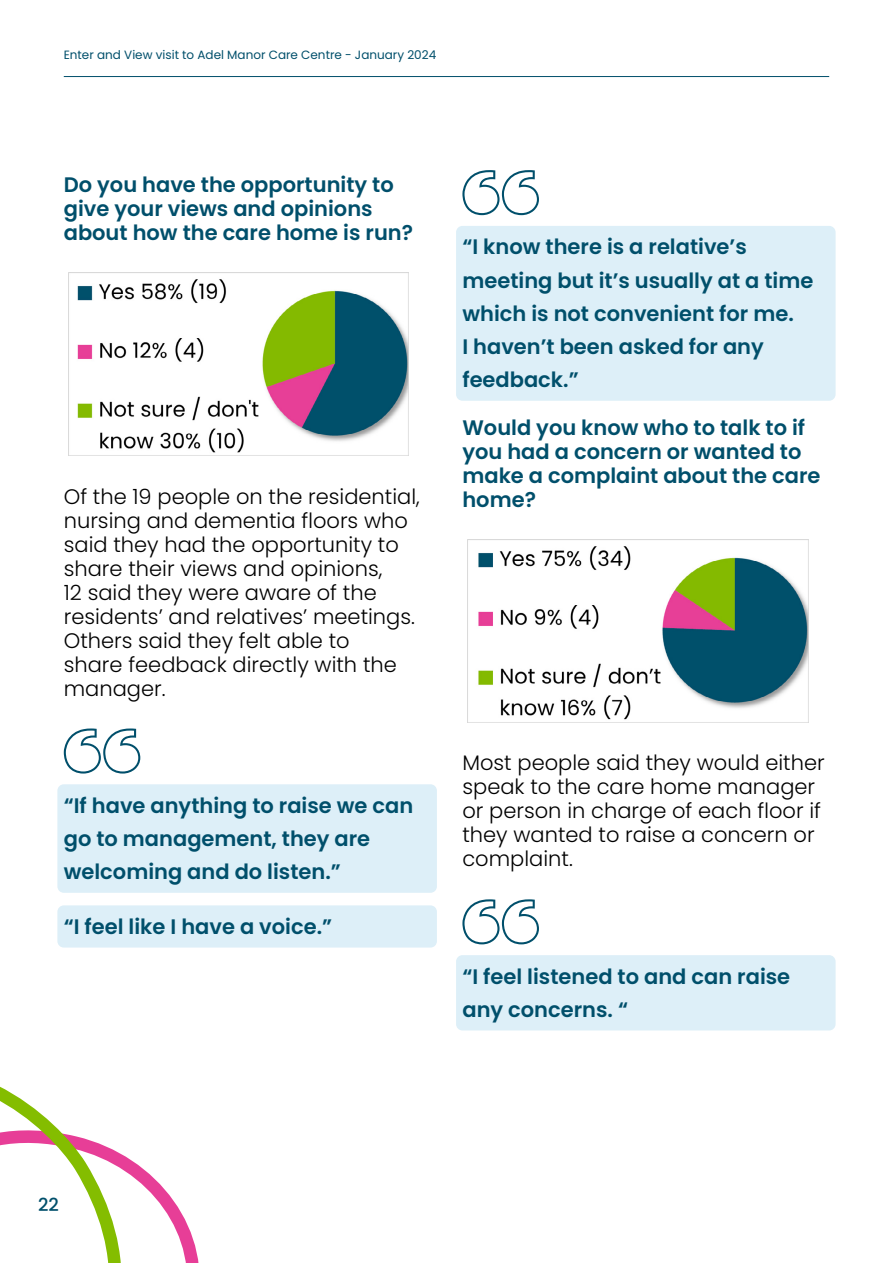
<style>
.page{position:relative;width:893px;height:1263px;background:#fff}
.page>*{position:absolute;margin:0;border:0;box-sizing:border-box;transform-origin:0 0}
.Graph_heading__H4_tag{font:600 21px/33.2px "Poppins";color:#004f6b}
.Body_Text{font:300 21px/24px "Poppins";color:#000}
.t1{font:500 18px "Poppins";color:#004f6b}
.t2{font:12px "Poppins";color:#004f6b}
</style>
<div class="page">
<hr style="left:64px;top:76px;width:765px;height:1px;background:#004f6b">
<svg style="left:0;top:1086px;width:199px;height:177px"></svg>
<div style="left:57px;top:784px;width:380px;height:109px;background:#ddeff8;border-radius:6px"></div>
<div style="left:57px;top:905px;width:380px;height:42px;background:#ddeff8;border-radius:6px"></div>
<img style="left:69px;top:272px;width:339px;height:181px">
<svg style="left:64px;top:728px;width:76px;height:45px"></svg>
<div style="left:456px;top:226px;width:380px;height:175px;background:#ddeff8;border-radius:6px"></div>
<div style="left:456px;top:955px;width:380px;height:75px;background:#ddeff8;border-radius:6px"></div>
<svg style="left:462px;top:170px;width:77px;height:45px"></svg>
<img style="left:467px;top:539px;width:341px;height:183px">
<svg style="left:462px;top:899px;width:77px;height:45px"></svg>
<p class="t2" style="left:64px;top:48px;width:374px">Enter and View visit to Adel Manor Care Centre - January 2024</p>
<h4 class="Graph_heading__H4_tag" style="left:64px;top:173px;width:351px;line-height:24px">Do you have the opportunity to give your views and opinions about how the care home is run?</h4>
<p class="Body_Text" style="left:64px;top:484px;width:357px">Of the 19 people on the residential, nursing and dementia floors who said they had the opportunity to share their views and opinions,<br>12 said they were aware of the residents’ and relatives’ meetings.<br>Others said they felt able to<br>share feedback directly with the manager.</p>
<p class="Graph_heading__H4_tag" style="left:64px;top:789px;width:351px">“If have anything to raise we can go to management, they are welcoming and do listen.”</p>
<p class="Graph_heading__H4_tag" style="left:64px;top:910px;width:270px">“I feel like I have a voice.”</p>
<p class="Graph_heading__H4_tag" style="left:462px;top:230px;width:352px">“I know there is a relative’s meeting but it’s usually at a time which is not convenient for me.<br>I haven’t been asked for any feedback.”</p>
<h4 class="Graph_heading__H4_tag" style="left:462px;top:416px;width:360px;line-height:24px">Would you know who to talk to if you had a concern or wanted to make a complaint about the care home?</h4>
<p class="Body_Text" style="left:462px;top:751px;width:364px">Most people said they would either speak to the care home manager or person in charge of each floor if they wanted to raise a concern or complaint.</p>
<p class="Graph_heading__H4_tag" style="left:462px;top:960px;width:329px">“I feel listened to and can raise any concerns. “</p>
<p class="t1" style="left:38px;top:1194px;width:22px">22</p>
</div>
